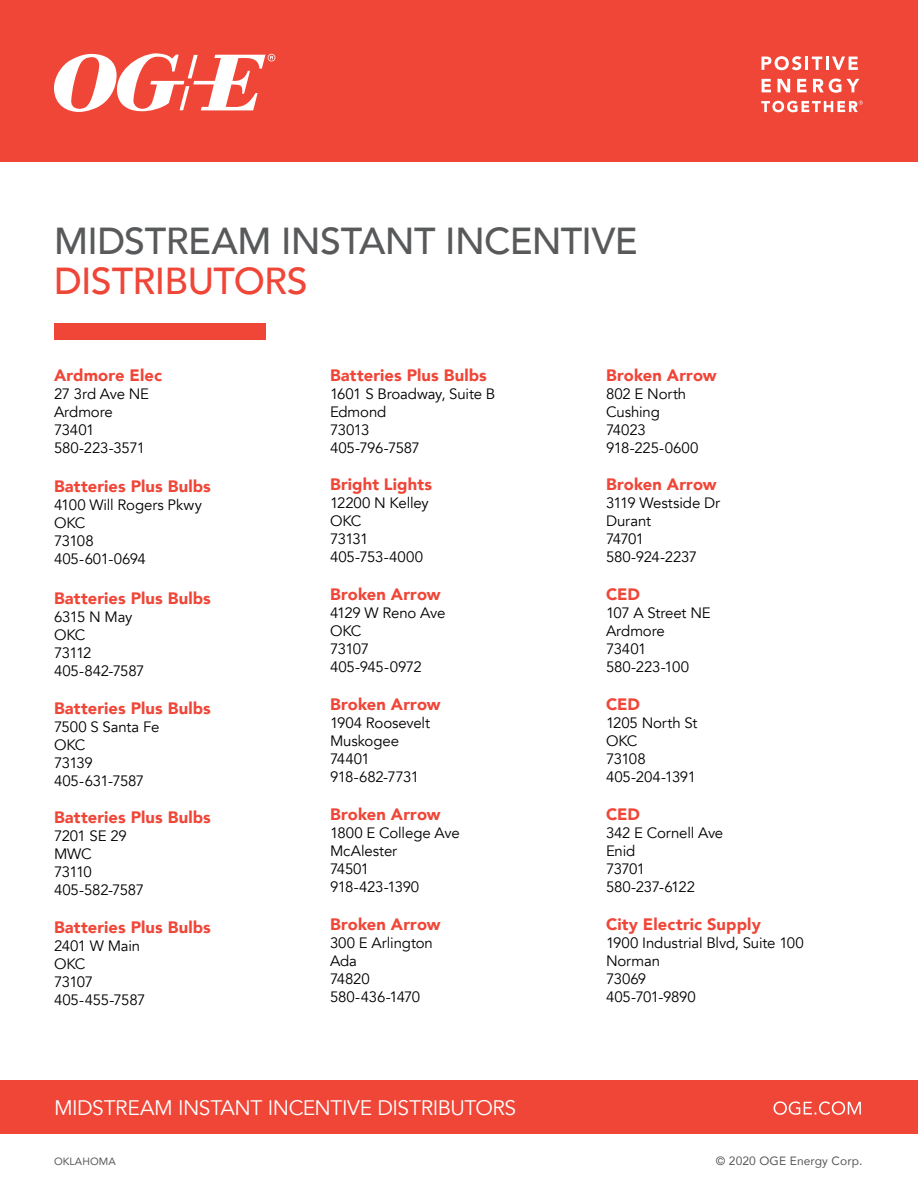
<style>
.page{position:relative;width:918px;height:1188px;background:#fff}
.page>*{position:absolute;margin:0;border:0;box-sizing:border-box;transform-origin:0 0}
.Headline_Red_25pt_Av{font:500 37.5px/40.5px "Avenir";letter-spacing:-.015em;color:#58595b}
.Intro_Text_Red_16_pt{font:21px "Avenir";letter-spacing:-.02em;color:#fff}
.Paragraph_Header_Red{font:900 16.5px "Avenir";letter-spacing:.005em;color:#ef4638}
.Paragarph_Text_Black{font:15px "Avenir";letter-spacing:-.015em;color:#000}
.Paragarph_Text_Black-2{font:15px "Avenir";letter-spacing:-.035em;color:#000}
.t1{font:12px "Avenir";letter-spacing:.01em;color:#58595b}
.t2{font:10.5px "Avenir";letter-spacing:.01em;color:#58595b}
.s1{color:#ef4638}
</style>
<div class="page">
<div style="left:0;top:0;width:918px;height:162px;background:#ef4638"></div>
<svg style="left:54px;top:53px;width:221px;height:59px"></svg>
<div style="left:0;top:1080px;width:918px;height:54px;background:#ef4638"></div>
<svg style="left:774px;top:1101px;width:87px;height:14px"></svg>
<svg style="left:762px;top:56px;width:96px;height:14px"></svg>
<svg style="left:762px;top:79px;width:9px;height:13px"></svg>
<svg style="left:778px;top:79px;width:12px;height:13px"></svg>
<svg style="left:797px;top:79px;width:10px;height:13px"></svg>
<svg style="left:813px;top:79px;width:46px;height:14px"></svg>
<svg style="left:761px;top:101px;width:102px;height:11px"></svg>
<div style="left:54px;top:323px;width:211px;height:16px;background:#ef4638"></div>
<p class="Headline_Red_25pt_Av" style="left:54px;top:218px;width:585px">MIDSTREAM INSTANT INCENTIVE<br><span class="s1">DISTRIBUTORS</span></p>
<p class="Paragraph_Header_Red" style="left:54px;top:361px;width:110px">Ardmore Elec</p>
<p class="Paragarph_Text_Black" style="left:54px;top:384px;width:97px">27 3rd Ave NE</p>
<p class="Paragarph_Text_Black" style="left:54px;top:402px;width:60px">Ardmore</p>
<p class="Paragarph_Text_Black" style="left:54px;top:420px;width:42px">73401</p>
<p class="Paragarph_Text_Black" style="left:54px;top:438px;width:93px">580-223-3571</p>
<p class="Paragraph_Header_Red" style="left:54px;top:472px;width:158px">Batteries Plus Bulbs</p>
<p class="Paragarph_Text_Black" style="left:54px;top:496px;width:150px">4100 Will Rogers Pkwy</p>
<p class="Paragarph_Text_Black" style="left:54px;top:514px;width:33px">OKC</p>
<p class="Paragarph_Text_Black" style="left:54px;top:532px;width:41px">73108</p>
<p class="Paragarph_Text_Black" style="left:54px;top:550px;width:93px">405-601-0694</p>
<p class="Paragraph_Header_Red" style="left:54px;top:584px;width:158px">Batteries Plus Bulbs</p>
<p class="Paragarph_Text_Black" style="left:54px;top:608px;width:80px">6315 N May</p>
<p class="Paragarph_Text_Black" style="left:54px;top:626px;width:33px">OKC</p>
<p class="Paragarph_Text_Black" style="left:54px;top:644px;width:39px">73112</p>
<p class="Paragarph_Text_Black" style="left:54px;top:662px;width:92px">405-842-7587</p>
<p class="Paragraph_Header_Red" style="left:54px;top:694px;width:158px">Batteries Plus Bulbs</p>
<p class="Paragarph_Text_Black" style="left:54px;top:717px;width:107px">7500 S Santa Fe</p>
<p class="Paragarph_Text_Black" style="left:54px;top:735px;width:33px">OKC</p>
<p class="Paragarph_Text_Black" style="left:54px;top:753px;width:40px">73139</p>
<p class="Paragarph_Text_Black" style="left:54px;top:771px;width:92px">405-631-7587</p>
<p class="Paragraph_Header_Red" style="left:54px;top:803px;width:158px">Batteries Plus Bulbs</p>
<p class="Paragarph_Text_Black" style="left:54px;top:827px;width:74px">7201 SE 29</p>
<p class="Paragarph_Text_Black" style="left:54px;top:845px;width:39px">MWC</p>
<p class="Paragarph_Text_Black" style="left:54px;top:863px;width:39px">73110</p>
<p class="Paragarph_Text_Black" style="left:54px;top:881px;width:92px">405-582-7587</p>
<p class="Paragraph_Header_Red" style="left:54px;top:913px;width:158px">Batteries Plus Bulbs</p>
<p class="Paragarph_Text_Black" style="left:54px;top:937px;width:88px">2401 W Main</p>
<p class="Paragarph_Text_Black" style="left:54px;top:955px;width:33px">OKC</p>
<p class="Paragarph_Text_Black" style="left:54px;top:973px;width:41px">73107</p>
<p class="Paragarph_Text_Black" style="left:54px;top:991px;width:93px">405-455-7587</p>
<p class="Paragraph_Header_Red" style="left:330px;top:361px;width:158px">Batteries Plus Bulbs</p>
<p class="Paragarph_Text_Black" style="left:330px;top:384px;width:167px">1601 S Broadway, Suite B</p>
<p class="Paragarph_Text_Black" style="left:330px;top:402px;width:58px">Edmond</p>
<p class="Paragarph_Text_Black" style="left:330px;top:420px;width:41px">73013</p>
<p class="Paragarph_Text_Black-2" style="left:330px;top:438px;width:91px">405-796-7587</p>
<p class="Paragraph_Header_Red" style="left:330px;top:470px;width:104px">Bright Lights</p>
<p class="Paragarph_Text_Black" style="left:330px;top:494px;width:100px">12200 N Kelley</p>
<p class="Paragarph_Text_Black" style="left:330px;top:512px;width:33px">OKC</p>
<p class="Paragarph_Text_Black" style="left:330px;top:530px;width:40px">73131</p>
<p class="Paragarph_Text_Black" style="left:330px;top:548px;width:95px">405-753-4000</p>
<p class="Paragraph_Header_Red" style="left:330px;top:580px;width:112px">Broken Arrow</p>
<p class="Paragarph_Text_Black" style="left:330px;top:604px;width:117px">4129 W Reno Ave</p>
<p class="Paragarph_Text_Black" style="left:330px;top:622px;width:33px">OKC</p>
<p class="Paragarph_Text_Black" style="left:330px;top:640px;width:41px">73107</p>
<p class="Paragarph_Text_Black" style="left:330px;top:658px;width:93px">405-945-0972</p>
<p class="Paragraph_Header_Red" style="left:330px;top:690px;width:112px">Broken Arrow</p>
<p class="Paragarph_Text_Black" style="left:330px;top:714px;width:102px">1904 Roosevelt</p>
<p class="Paragarph_Text_Black" style="left:330px;top:732px;width:71px">Muskogee</p>
<p class="Paragarph_Text_Black" style="left:330px;top:750px;width:41px">74401</p>
<p class="Paragarph_Text_Black-2" style="left:330px;top:768px;width:91px">918-682-7731</p>
<p class="Paragraph_Header_Red" style="left:330px;top:800px;width:112px">Broken Arrow</p>
<p class="Paragarph_Text_Black" style="left:330px;top:824px;width:131px">1800 E College Ave</p>
<p class="Paragarph_Text_Black" style="left:330px;top:842px;width:69px">McAlester</p>
<p class="Paragarph_Text_Black" style="left:330px;top:860px;width:41px">74501</p>
<p class="Paragarph_Text_Black" style="left:330px;top:878px;width:91px">918-423-1390</p>
<p class="Paragraph_Header_Red" style="left:330px;top:910px;width:112px">Broken Arrow</p>
<p class="Paragarph_Text_Black" style="left:330px;top:933px;width:104px">300 E Arlington</p>
<p class="Paragarph_Text_Black" style="left:330px;top:951px;width:29px">Ada</p>
<p class="Paragarph_Text_Black" style="left:330px;top:969px;width:41px">74820</p>
<p class="Paragarph_Text_Black" style="left:330px;top:987px;width:92px">580-436-1470</p>
<p class="Intro_Text_Red_16_pt" style="left:54px;top:1095px;width:464px">MIDSTREAM INSTANT INCENTIVE DISTRIBUTORS</p>
<p class="Paragraph_Header_Red" style="left:606px;top:361px;width:112px">Broken Arrow</p>
<p class="Paragarph_Text_Black" style="left:606px;top:384px;width:82px">802 E North</p>
<p class="Paragarph_Text_Black" style="left:606px;top:402px;width:55px">Cushing</p>
<p class="Paragarph_Text_Black" style="left:606px;top:420px;width:41px">74023</p>
<p class="Paragarph_Text_Black" style="left:606px;top:438px;width:94px">918-225-0600</p>
<p class="Paragraph_Header_Red" style="left:606px;top:470px;width:112px">Broken Arrow</p>
<p class="Paragarph_Text_Black" style="left:606px;top:494px;width:116px">3119 Westside Dr</p>
<p class="Paragarph_Text_Black" style="left:606px;top:512px;width:47px">Durant</p>
<p class="Paragarph_Text_Black" style="left:606px;top:530px;width:40px">74701</p>
<p class="Paragarph_Text_Black" style="left:606px;top:548px;width:93px">580-924-2237</p>
<p class="Paragraph_Header_Red" style="left:606px;top:580px;width:36px">CED</p>
<p class="Paragarph_Text_Black" style="left:606px;top:604px;width:106px">107 A Street NE</p>
<p class="Paragarph_Text_Black" style="left:606px;top:622px;width:60px">Ardmore</p>
<p class="Paragarph_Text_Black" style="left:606px;top:640px;width:42px">73401</p>
<p class="Paragarph_Text_Black" style="left:606px;top:658px;width:85px">580-223-100</p>
<p class="Paragraph_Header_Red" style="left:606px;top:690px;width:36px">CED</p>
<p class="Paragarph_Text_Black" style="left:606px;top:714px;width:93px">1205 North St</p>
<p class="Paragarph_Text_Black" style="left:606px;top:732px;width:33px">OKC</p>
<p class="Paragarph_Text_Black" style="left:606px;top:750px;width:41px">73108</p>
<p class="Paragarph_Text_Black" style="left:606px;top:768px;width:92px">405-204-1391</p>
<p class="Paragraph_Header_Red" style="left:606px;top:800px;width:36px">CED</p>
<p class="Paragarph_Text_Black" style="left:606px;top:824px;width:119px">342 E Cornell Ave</p>
<p class="Paragarph_Text_Black" style="left:606px;top:842px;width:31px">Enid</p>
<p class="Paragarph_Text_Black" style="left:606px;top:860px;width:41px">73701</p>
<p class="Paragarph_Text_Black" style="left:606px;top:878px;width:91px">580-237-6122</p>
<p class="Paragraph_Header_Red" style="left:606px;top:910px;width:156px">City Electric Supply</p>
<p class="Paragarph_Text_Black" style="left:606px;top:933px;width:199px">1900 Industrial Blvd, Suite 100</p>
<p class="Paragarph_Text_Black" style="left:606px;top:951px;width:56px">Norman</p>
<p class="Paragarph_Text_Black" style="left:606px;top:969px;width:42px">73069</p>
<p class="Paragarph_Text_Black" style="left:606px;top:987px;width:91px">405-701-9890</p>
<p class="t2" style="left:54px;top:1153px;width:64px">OKLAHOMA</p>
<p class="t1" style="left:716px;top:1151px;width:148px">© 2020 OGE Energy Corp.</p>
</div>
